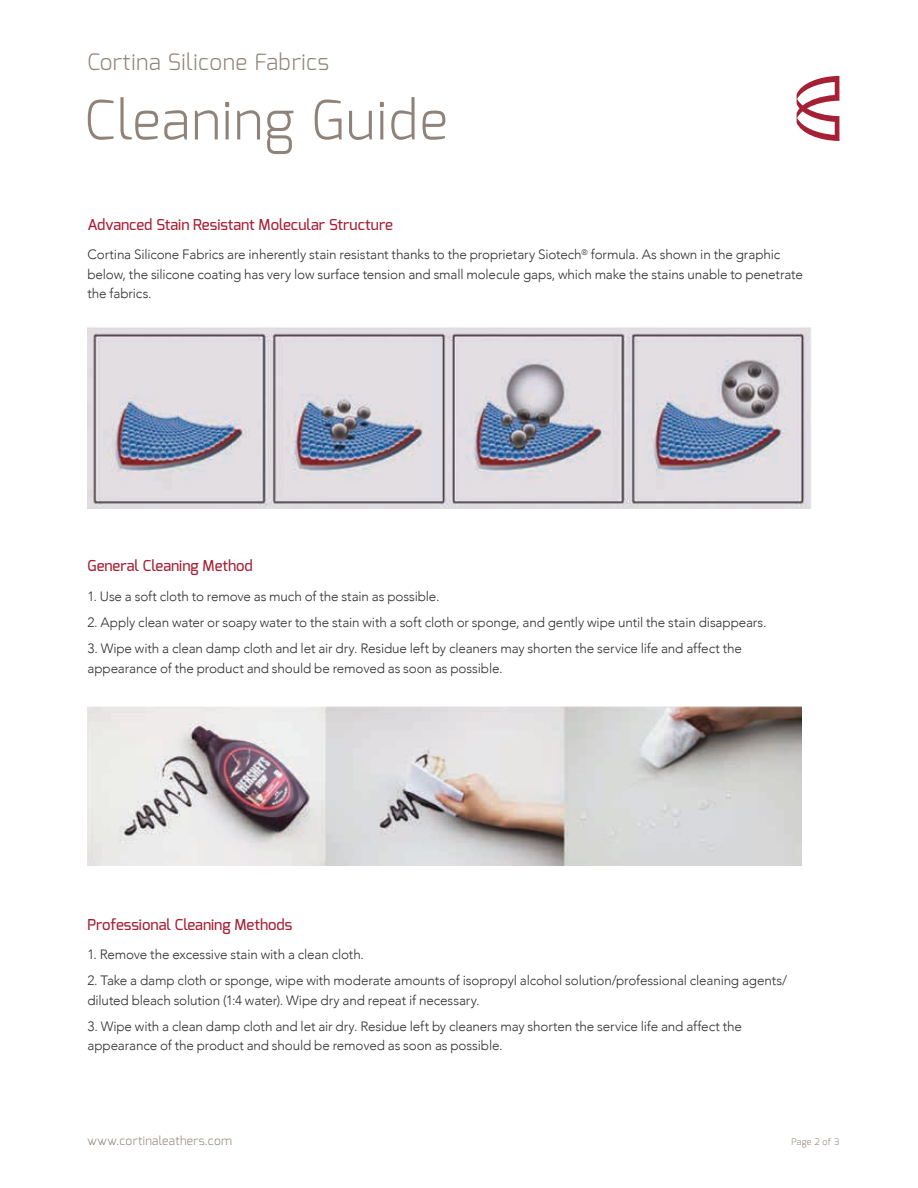
<style>
.page{position:relative;width:918px;height:1188px;background:#fff}
.page>*{position:absolute;margin:0;border:0;box-sizing:border-box;transform-origin:0 0}
.t1{font:300 54px "Exo";letter-spacing:.025em;color:#8f8279}
.t2{font:300 22.5px "Exo";letter-spacing:.025em;color:#8f8279}
.t3{font:500 15px "Exo";color:#a62035}
.t4{font:300 13.5px/19.5px "Avenir";letter-spacing:-.01em;color:#323031}
.t5{font:300 12px "Exo";letter-spacing:.025em;color:#8f8279}
.t6{font:300 9px "Exo";letter-spacing:.015em;color:#8f8279}
</style>
<div class="page">
<img style="left:87px;top:327px;width:724px;height:182px">
<img style="left:87px;top:706px;width:714px;height:159px">
<svg style="left:797px;top:76px;width:42px;height:65px"></svg>
<h2 class="t2" style="left:87px;top:48px;width:243px">Cortina Silicone Fabrics</h2>
<h1 class="t1" style="left:84px;top:85px;width:365px">Cleaning Guide</h1>
<p class="t3" style="left:87px;top:215px;width:307px">Advanced Stain Resistant Molecular Structure</p>
<p class="t4" style="left:87px;top:245px;width:717px">Cortina Silicone Fabrics are inherently stain resistant thanks to the proprietary Siotech<sup>®</sup> formula. As shown in the graphic below, the silicone coating has very low surface tension and small molecule gaps, which make the stains unable to penetrate the fabrics.</p>
<p class="t3" style="left:87px;top:556px;width:167px">General Cleaning Method</p>
<p class="t4" style="left:87px;top:586px;width:354px">1. Use a soft cloth to remove as much of the stain as possible.</p>
<p class="t4" style="left:87px;top:613px;width:681px">2. Apply clean water or soapy water to the stain with a soft cloth or sponge, and gently wipe until the stain disappears.</p>
<p class="t4" style="left:87px;top:639px;width:656px">3. Wipe with a clean damp cloth and let air dry. Residue left by cleaners may shorten the service life and affect the appearance of the product and should be removed as soon as possible.</p>
<p class="t3" style="left:87px;top:915px;width:206px">Professional Cleaning Methods</p>
<p class="t4" style="left:87px;top:944px;width:278px">1. Remove the excessive stain with a clean cloth.</p>
<p class="t4" style="left:87px;top:971px;width:701px">2. Take a damp cloth or sponge, wipe with moderate amounts of isopropyl alcohol solution/professional cleaning agents/ diluted bleach solution (1:4 water). Wipe dry and repeat if necessary.</p>
<p class="t4" style="left:87px;top:1016px;width:656px">3. Wipe with a clean damp cloth and let air dry. Residue left by cleaners may shorten the service life and affect the appearance of the product and should be removed as soon as possible.</p>
<p class="t5" style="left:87px;top:1133px;width:146px">www.cortinaleathers.com</p>
<p class="t6" style="left:792px;top:1136px;width:49px">Page 2 of 3</p>
</div>
